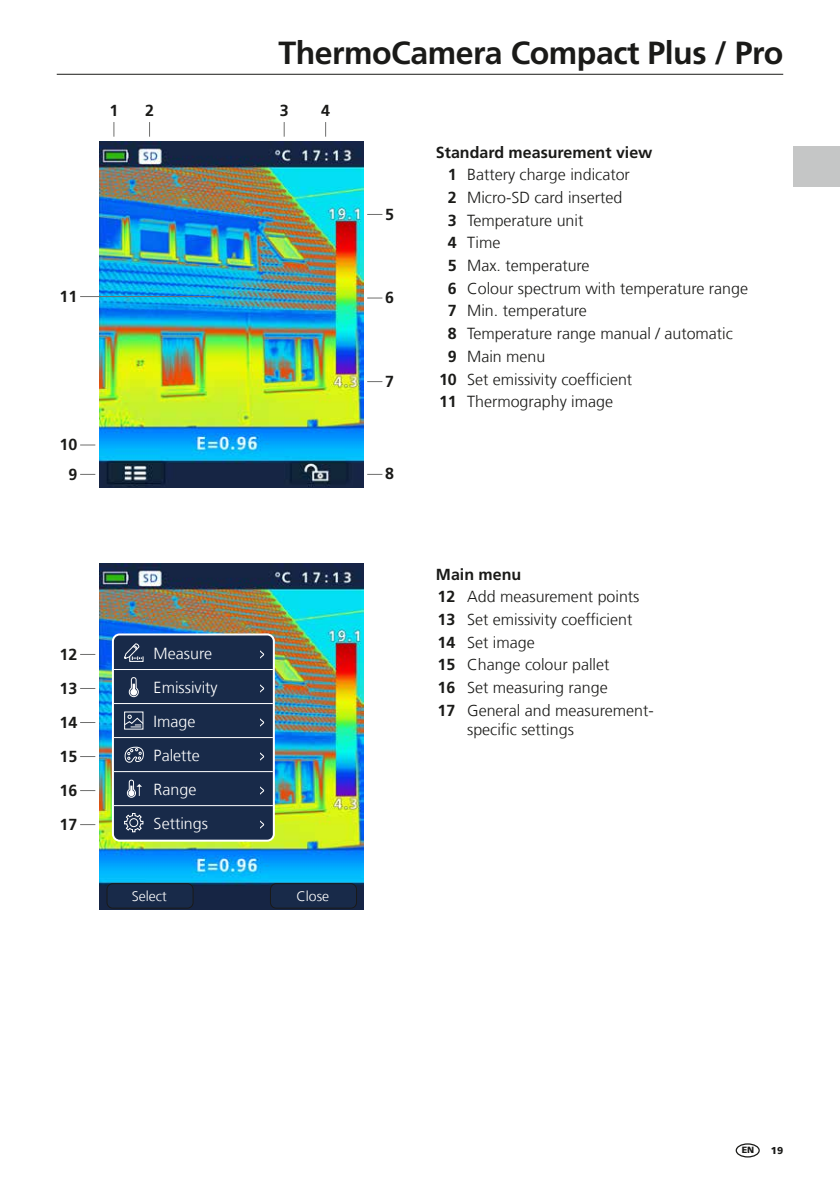
<style>
.page{position:relative;width:840px;height:1191px;background:#fff}
.page>*{position:absolute;margin:0;border:0;box-sizing:border-box;transform-origin:0 0}
.t1{font:700 32px "Frutiger LT Com";letter-spacing:-.015em;color:#1a1a18}
.t2{font:300 16px/22.6px "Frutiger LT Com";color:#1a1a18}
.t3{font:700 16px/34px "Frutiger LT Com";color:#1a1a18;text-align:justify}
.t4{font:300 16px "Frutiger LT Com";color:#fff}
.t5{font:300 14px "Frutiger LT Com";color:#fff}
.t6{font:900 10px "Frutiger LT Com";color:#1a1a18}
.t7{font:900 9px "Frutiger LT Com";color:#1a1a18}
.s1{font-weight:700}
</style>
<div class="page">
<hr style="left:57px;top:74px;width:725px;height:1px;background:#1a1a18">
<img style="left:99px;top:563px;width:264px;height:346px">
<img style="left:99px;top:141px;width:264px;height:347px">
<svg style="left:113px;top:122px;width:1px;height:15px"></svg>
<svg style="left:149px;top:122px;width:1px;height:15px"></svg>
<svg style="left:283px;top:122px;width:1px;height:15px"></svg>
<svg style="left:325px;top:122px;width:1px;height:15px"></svg>
<svg style="left:367px;top:214px;width:15px;height:1px"></svg>
<svg style="left:367px;top:297px;width:15px;height:1px"></svg>
<svg style="left:367px;top:381px;width:15px;height:1px"></svg>
<svg style="left:367px;top:474px;width:15px;height:1px"></svg>
<svg style="left:80px;top:474px;width:15px;height:1px"></svg>
<svg style="left:80px;top:654px;width:15px;height:1px"></svg>
<svg style="left:80px;top:688px;width:15px;height:1px"></svg>
<svg style="left:80px;top:722px;width:15px;height:1px"></svg>
<svg style="left:80px;top:756px;width:15px;height:1px"></svg>
<svg style="left:80px;top:790px;width:15px;height:1px"></svg>
<svg style="left:80px;top:824px;width:15px;height:1px"></svg>
<svg style="left:80px;top:444px;width:15px;height:1px"></svg>
<hr style="left:80px;top:296px;width:134px;height:1px;background:#6f6f6e">
<div style="left:113px;top:634px;width:161px;height:206px;background:#182a49;border-radius:7px"></div>
<div style="left:112px;top:633px;width:163px;height:208px;border:2px solid #fff;border-radius:7px"></div>
<hr style="left:114px;top:669px;width:159px;height:1px;background:#fff">
<hr style="left:114px;top:703px;width:159px;height:1px;background:#fff">
<hr style="left:114px;top:737px;width:159px;height:1px;background:#fff">
<hr style="left:114px;top:771px;width:159px;height:1px;background:#fff">
<hr style="left:114px;top:805px;width:159px;height:1px;background:#fff">
<svg style="left:260px;top:650px;width:4px;height:8px"></svg>
<svg style="left:260px;top:684px;width:4px;height:8px"></svg>
<svg style="left:260px;top:718px;width:4px;height:8px"></svg>
<svg style="left:260px;top:752px;width:4px;height:8px"></svg>
<svg style="left:260px;top:786px;width:4px;height:8px"></svg>
<svg style="left:260px;top:820px;width:4px;height:8px"></svg>
<svg style="left:124px;top:813px;width:19px;height:19px"></svg>
<div style="left:129px;top:818px;width:9px;height:9px;border:1px solid #fff;border-radius:50%"></div>
<svg style="left:127px;top:780px;width:15px;height:17px"></svg>
<svg style="left:124px;top:746px;width:20px;height:17px"></svg>
<svg style="left:124px;top:715px;width:20px;height:12px"></svg>
<svg style="left:129px;top:677px;width:10px;height:20px"></svg>
<svg style="left:124px;top:643px;width:18px;height:17px"></svg>
<div style="left:793px;top:146px;width:46px;height:40px;background:#c5c6c6"></div>
<div style="left:735px;top:1143px;width:24px;height:14px;border:1px solid #1a1a18;border-radius:50%"></div>
<div style="left:107px;top:883px;width:86px;height:25px;background:#182a49;border-radius:6px"></div>
<div style="left:107px;top:883px;width:86px;height:25px;border:1px solid #1a1a18;border-radius:6px"></div>
<div style="left:270px;top:883px;width:86px;height:25px;background:#182a49;border-radius:6px"></div>
<div style="left:270px;top:883px;width:86px;height:25px;border:1px solid #1a1a18;border-radius:6px"></div>
<h1 class="t1" style="left:278px;top:34px;width:506px">ThermoCamera Compact Plus / Pro</h1>
<p class="t3" style="left:109px;top:93px;width:10px">1</p>
<p class="t3" style="left:145px;top:93px;width:10px">2</p>
<p class="t3" style="left:279px;top:93px;width:10px">3</p>
<p class="t3" style="left:321px;top:93px;width:10px">4</p>
<p class="t3" style="left:60px;top:279px;width:19px">11</p>
<p class="t3" style="left:60px;top:427px;width:19px">10</p>
<p class="t3" style="left:385px;top:197px;width:10px">5</p>
<p class="t3" style="left:385px;top:281px;width:10px">6</p>
<p class="t3" style="left:385px;top:364px;width:10px">7</p>
<p class="t3" style="left:68px;top:457px;width:10px">9</p>
<p class="t3" style="left:385px;top:457px;width:10px">8</p>
<p class="t3" style="left:60px;top:637px;width:19px">12<br>13<br>14<br>15<br>16<br>17</p>
<p class="t4" style="left:153px;top:643px;width:60px">Measure</p>
<p class="t4" style="left:153px;top:677px;width:65px">Emissivity</p>
<p class="t4" style="left:153px;top:711px;width:43px">Image</p>
<p class="t4" style="left:153px;top:745px;width:48px">Palette</p>
<p class="t4" style="left:153px;top:779px;width:44px">Range</p>
<p class="t4" style="left:153px;top:814px;width:56px">Settings</p>
<p class="t5" style="left:132px;top:888px;width:36px">Select</p>
<p class="t5" style="left:296px;top:888px;width:34px">Close</p>
<p class="t3" style="left:435px;top:135px;width:218px">Standard measurement view</p>
<p class="t2" style="left:447px;top:164px;width:183px"><span class="s1">1</span> Battery charge indicator</p>
<p class="t2" style="left:447px;top:186px;width:176px"><span class="s1">2</span> Micro-SD card inserted</p>
<p class="t2" style="left:447px;top:209px;width:137px"><span class="s1">3</span> Temperature unit</p>
<p class="t2" style="left:447px;top:232px;width:54px"><span class="s1">4</span> Time</p>
<p class="t2" style="left:447px;top:254px;width:143px"><span class="s1">5</span> Max. temperature</p>
<p class="t2" style="left:447px;top:277px;width:301px"><span class="s1">6</span> Colour spectrum with temperature range</p>
<p class="t2" style="left:447px;top:300px;width:140px"><span class="s1">7</span> Min. temperature</p>
<p class="t2" style="left:447px;top:322px;width:286px"><span class="s1">8</span> Temperature range manual / automatic</p>
<p class="t2" style="left:447px;top:345px;width:99px"><span class="s1">9</span> Main menu</p>
<p class="t2" style="left:439px;top:368px;width:195px"><span class="s1">10</span> Set emissivity coefficient</p>
<p class="t2" style="left:439px;top:390px;width:175px"><span class="s1">11</span> Thermography image</p>
<p class="t2" style="left:435px;top:563px;width:219px"><span class="s1">Main menu<br>12</span> Add measurement points<br><span class="s1">13</span> Set emissivity coefficient<br><span class="s1">14</span> Set image<br><span class="s1">15</span> Change colour pallet<br><span class="s1">16</span> Set measuring range<br><span class="s1">17</span> General and measurement-</p>
<p class="t2" style="left:467px;top:718px;width:108px">specific settings</p>
<p class="t7" style="left:741px;top:1144px;width:14px">EN</p>
<p class="t6" style="left:770px;top:1144px;width:14px">19</p>
</div>
